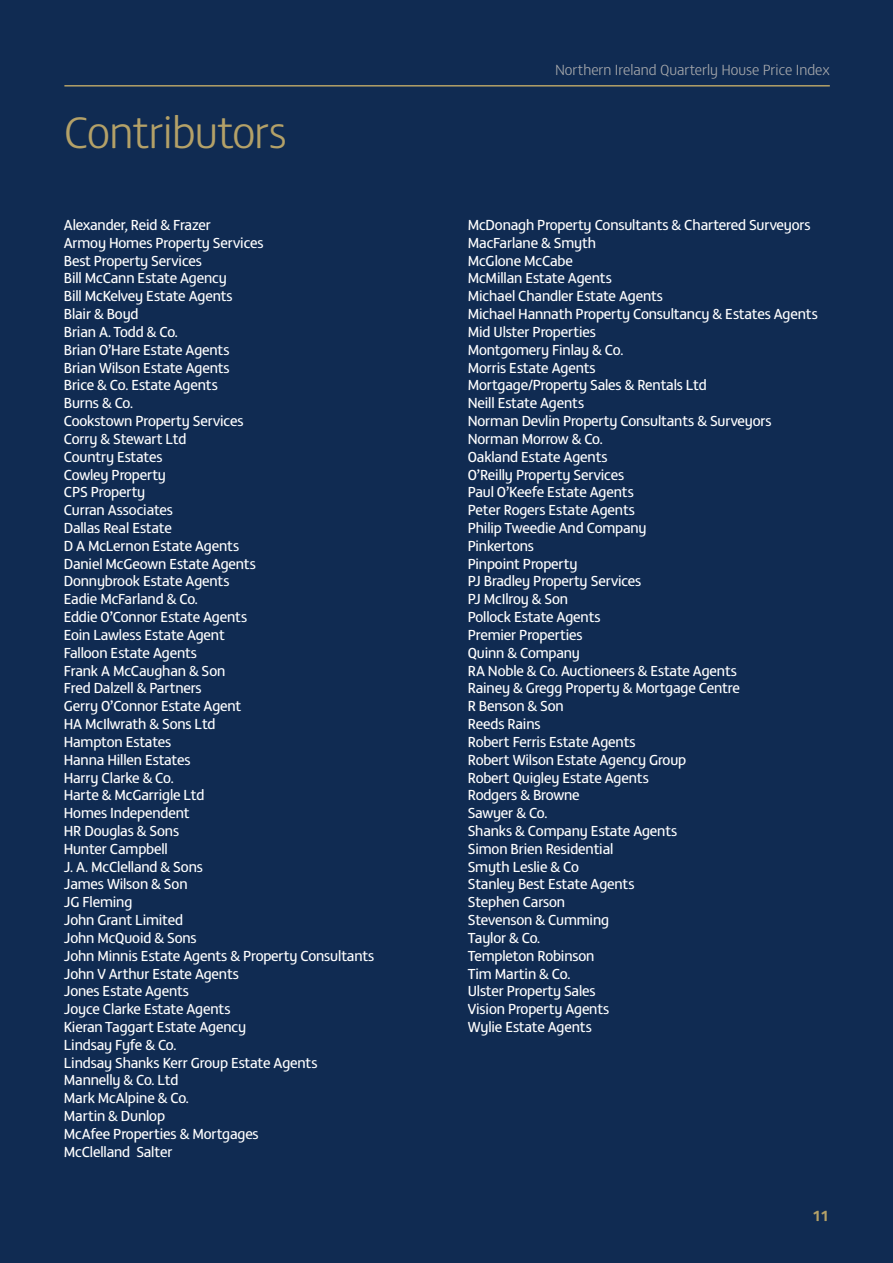
<style>
.page{position:relative;width:893px;height:1263px;background:#102b52}
.page>*{position:absolute;margin:0;border:0;box-sizing:border-box;transform-origin:0 0}
.t1{font:300 45px "FS Matthew";letter-spacing:-.015em;color:#b4a168}
.t2{font:300 15px "FS Matthew";color:#a7a9ac}
.t3{font:700 15px "FS Matthew";color:#b4a168}
.t4{font:14.85px/17.9px "FS Matthew";letter-spacing:-.01em;color:#fff}
</style>
<div class="page">
<hr style="left:64px;top:85px;width:766px;height:2px;background:#b4a168">
<h1 class="t1" style="left:64px;top:100px;width:225px">Contributors</h1>
<p class="t2" style="left:555px;top:59px;width:276px">Northern Ireland Quarterly House Price Index</p>
<p class="t4" style="left:64px;top:215px;width:312px">Alexander, Reid &amp; Frazer<br>Armoy Homes Property Services<br>Best Property Services<br>Bill McCann Estate Agency<br>Bill McKelvey Estate Agents<br>Blair &amp; Boyd<br>Brian A. Todd &amp; Co.<br>Brian O’Hare Estate Agents<br>Brian Wilson Estate Agents<br>Brice &amp; Co. Estate Agents<br>Burns &amp; Co.<br>Cookstown Property Services<br>Corry &amp; Stewart Ltd<br>Country Estates<br>Cowley Property<br>CPS Property<br>Curran Associates<br>Dallas Real Estate<br>D A McLernon Estate Agents<br>Daniel McGeown Estate Agents<br>Donnybrook Estate Agents<br>Eadie McFarland &amp; Co.<br>Eddie O’Connor Estate Agents<br>Eoin Lawless Estate Agent<br>Falloon Estate Agents<br>Frank A McCaughan &amp; Son<br>Fred Dalzell &amp; Partners<br>Gerry O’Connor Estate Agent<br>HA McIlwrath &amp; Sons Ltd<br>Hampton Estates<br>Hanna Hillen Estates<br>Harry Clarke &amp; Co.<br>Harte &amp; McGarrigle Ltd<br>Homes Independent<br>HR Douglas &amp; Sons<br>Hunter Campbell<br>J. A. McClelland &amp; Sons<br>James Wilson &amp; Son<br>JG Fleming<br>John Grant Limited<br>John McQuoid &amp; Sons<br>John Minnis Estate Agents &amp; Property Consultants<br>John V Arthur Estate Agents<br>Jones Estate Agents<br>Joyce Clarke Estate Agents<br>Kieran Taggart Estate Agency<br>Lindsay Fyfe &amp; Co.<br>Lindsay Shanks Kerr Group Estate Agents<br>Mannelly &amp; Co. Ltd<br>Mark McAlpine &amp; Co.<br>Martin &amp; Dunlop<br>McAfee Properties &amp; Mortgages<br>McClelland Salter</p>
<p class="t4" style="left:468px;top:215px;width:352px">McDonagh Property Consultants &amp; Chartered Surveyors<br>MacFarlane &amp; Smyth<br>McGlone McCabe<br>McMillan Estate Agents<br>Michael Chandler Estate Agents<br>Michael Hannath Property Consultancy &amp; Estates Agents<br>Mid Ulster Properties<br>Montgomery Finlay &amp; Co.<br>Morris Estate Agents<br>Mortgage/Property Sales &amp; Rentals Ltd<br>Neill Estate Agents<br>Norman Devlin Property Consultants &amp; Surveyors<br>Norman Morrow &amp; Co.<br>Oakland Estate Agents<br>O’Reilly Property Services<br>Paul O’Keefe Estate Agents<br>Peter Rogers Estate Agents<br>Philip Tweedie And Company<br>Pinkertons<br>Pinpoint Property<br>PJ Bradley Property Services<br>PJ McIlroy &amp; Son<br>Pollock Estate Agents<br>Premier Properties<br>Quinn &amp; Company<br>RA Noble &amp; Co. Auctioneers &amp; Estate Agents<br>Rainey &amp; Gregg Property &amp; Mortgage Centre<br>R Benson &amp; Son<br>Reeds Rains<br>Robert Ferris Estate Agents<br>Robert Wilson Estate Agency Group<br>Robert Quigley Estate Agents<br>Rodgers &amp; Browne<br>Sawyer &amp; Co.<br>Shanks &amp; Company Estate Agents<br>Simon Brien Residential<br>Smyth Leslie &amp; Co<br>Stanley Best Estate Agents<br>Stephen Carson<br>Stevenson &amp; Cumming<br>Taylor &amp; Co.<br>Templeton Robinson<br>Tim Martin &amp; Co.<br>Ulster Property Sales<br>Vision Property Agents<br>Wylie Estate Agents</p>
<p class="t3" style="left:813px;top:1204px;width:18px">11</p>
</div>
